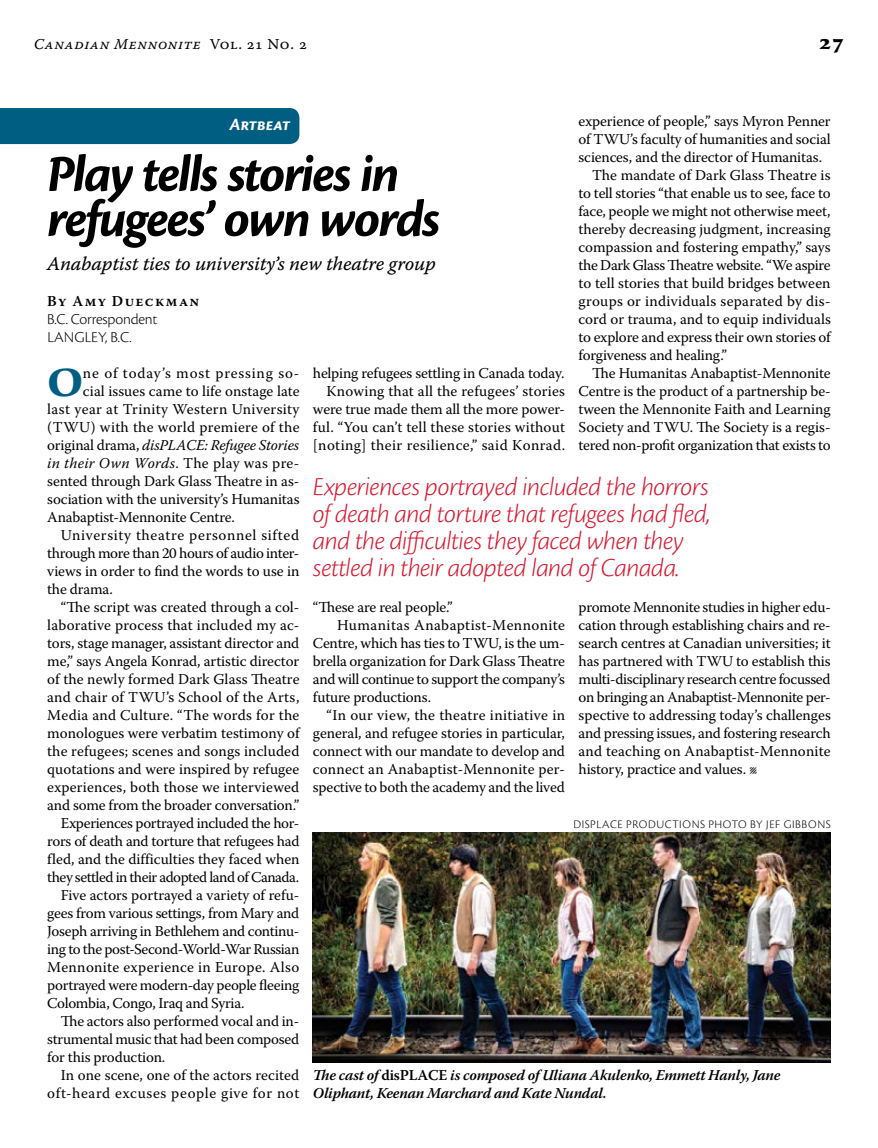
<style>
.page{position:relative;width:878px;height:1148px;background:#fff}
.page>*{position:absolute;margin:0;border:0;box-sizing:border-box;transform-origin:0 0}
.t1{font:italic 700 54px/45px "Cronos Pro";letter-spacing:-.035em;color:#000}
.t2{font:700 40.65px "Sava Pro";color:#005e83}
.t3{font:italic 300 27px/27px "Cronos Pro";letter-spacing:-.02em;color:#d7162f}
.t4{font:700 21px "Sava Pro";color:#000}
.t5{font:19.5px "Warnock Pro It Capt";letter-spacing:-.015em;color:#000}
.t6{font:italic 700 18px "Cronos Pro";letter-spacing:-.005em;color:#fff}
.t7{font:300 15.75px/18px "Cronos Pro";letter-spacing:-.01em;color:#000}
.t8{font:15px/18px "Warnock Pro";letter-spacing:-.005em;color:#000;text-align:justify}
.t9{font:15px/18px "Warnock Pro";letter-spacing:.015em;color:#000;text-align:right}
.t10{font:italic 600 15px/18px "Warnock Pro";letter-spacing:-.015em;color:#000}
.t11{font:15px "Warnock Pro";letter-spacing:.02em;color:#000}
.t12{font:15px "Warnock Pro";letter-spacing:-.025em;color:#000}
.t13{font:15px "Warnock Pro";letter-spacing:.025em;color:#000}
.t14{font:15px "Warnock Pro";letter-spacing:-.035em;color:#000}
.t15{font:italic 15px "Warnock Pro";color:#000}
.t16{font:15px "Warnock Pro";letter-spacing:.045em;color:#000}
.t17{font:15px "Warnock Pro";letter-spacing:.04em;color:#000}
.t18{font:italic 15px "Warnock Pro";letter-spacing:.02em;color:#000}
.t19{font:15px "Warnock Pro";letter-spacing:.03em;color:#000}
.t20{font:15px "Warnock Pro It Capt";letter-spacing:.035em;color:#000}
.t21{font:15px "Warnock Pro";letter-spacing:.055em;color:#000}
.t22{font:600 15px "Warnock Pro";letter-spacing:.09em;color:#000}
.t23{font:300 12px "Cronos Pro";letter-spacing:.05em;color:#000}
.s1{font-family:"Warnock Pro Capt"}
.s2{font-style:normal}
</style>
<div class="page">
<div style="left:0;top:108px;width:300px;height:37px;background:#005e83"></div>
<img style="left:313px;top:832px;width:517px;height:230px">
<p class="t20" style="left:34px;top:35px;width:274px">Canadian Mennonite <span class="s1">Vol. 21 No. 2</span></p>
<h3 class="t4" style="left:819px;top:28px;width:27px">27</h3>
<p class="t8" style="left:578px;top:112px;width:253px">experience of people,” says Myron Penner</p>
<p class="t8" style="left:578px;top:130px;width:253px">of TWU’s faculty of humanities and social</p>
<p class="t8" style="left:578px;top:148px;width:245px">sciences, and the director of Humanitas.</p>
<p class="t8" style="left:592px;top:166px;width:240px">The mandate of Dark Glass Theatre is</p>
<p class="t8" style="left:578px;top:184px;width:253px">to tell stories “that enable us to see, face to</p>
<p class="t8" style="left:578px;top:202px;width:253px">face, people we might not otherwise meet,</p>
<p class="t8" style="left:578px;top:220px;width:253px">thereby decreasing judgment, increasing</p>
<p class="t8" style="left:578px;top:238px;width:253px">compassion and fostering empathy,” says</p>
<p class="t8" style="left:578px;top:256px;width:254px">the Dark Glass Theatre website. “We aspire</p>
<p class="t8" style="left:578px;top:274px;width:253px">to tell stories that build bridges between</p>
<p class="t11" style="left:578px;top:292px;width:254px">groups or individuals separated by dis-</p>
<p class="t8" style="left:578px;top:310px;width:254px">cord or trauma, and to equip individuals</p>
<p class="t8" style="left:578px;top:328px;width:254px">to explore and express their own stories of</p>
<p class="t8" style="left:578px;top:346px;width:150px">forgiveness and healing.”</p>
<p class="t8" style="left:592px;top:364px;width:240px">The Humanitas Anabaptist-Mennonite</p>
<p class="t8" style="left:578px;top:382px;width:253px">Centre is the product of a partnership be-</p>
<p class="t8" style="left:578px;top:400px;width:253px">tween the Mennonite Faith and Learning</p>
<p class="t8" style="left:578px;top:418px;width:254px">Society and TWU. The Society is a regis-</p>
<p class="t8" style="left:578px;top:436px;width:254px">tered non-profit organization that exists to</p>
<p class="t6" style="left:229px;top:114px;width:62px">Artbeat</p>
<h1 class="t1" style="left:47px;top:153px;width:395px">Play tells stories in refugees’ own words</h1>
<h3 class="t5" style="left:47px;top:252px;width:390px">Anabaptist ties to university’s new theatre group</h3>
<p class="t22" style="left:47px;top:292px;width:153px">By Amy Dueckman</p>
<p class="t7" style="left:47px;top:310px;width:112px">B.C. Correspondent<br>LANGLEY, B.C.</p>
<h2 class="t2" style="left:47px;top:355px;width:38px">O</h2>
<p class="t21" style="left:83px;top:364px;width:218px">ne of today’s most pressing so-</p>
<p class="t9" style="left:313px;top:364px;width:254px">helping refugees settling in Canada today.<br>Knowing that all the refugees’ stories were true made them all the more power&shy;ful. “You can’t tell these stories without [noting] their resilience,” said Konrad.</p>
<p class="t8" style="left:83px;top:382px;width:218px">cial issues came to life onstage late</p>
<p class="t13" style="left:47px;top:400px;width:254px">last year at Trinity Western University</p>
<p class="t11" style="left:47px;top:418px;width:254px">(TWU) with the world premiere of the</p>
<p class="t15" style="left:47px;top:436px;width:253px"><span class="s2">original drama,</span> disPLACE: Refugee Stories</p>
<p class="t18" style="left:47px;top:454px;width:253px">in their Own Words<span class="s2">. The play was pre-</span></p>
<p class="t8" style="left:47px;top:472px;width:254px">sented through Dark Glass Theatre in as-</p>
<p class="t8" style="left:47px;top:490px;width:254px">sociation with the university’s Humanitas</p>
<p class="t8" style="left:47px;top:508px;width:189px">Anabaptist-Mennonite Centre.</p>
<p class="t16" style="left:61px;top:526px;width:240px">University theatre personnel sifted</p>
<p class="t8" style="left:47px;top:544px;width:253px">through more than 20 hours of audio inter-</p>
<p class="t8" style="left:47px;top:562px;width:254px">views in order to find the words to use in</p>
<p class="t8" style="left:47px;top:580px;width:67px">the drama.</p>
<p class="t8" style="left:61px;top:598px;width:240px">“The script was created through a col-</p>
<p class="t9" style="left:47px;top:616px;width:253px">laborative process that included my ac-</p>
<p class="t8" style="left:47px;top:634px;width:253px">tors, stage manager, assistant director and</p>
<p class="t8" style="left:47px;top:652px;width:253px">me,” says Angela Konrad, artistic director</p>
<p class="t8" style="left:47px;top:670px;width:254px">of the newly formed Dark Glass Theatre</p>
<p class="t9" style="left:47px;top:688px;width:254px">and chair of TWU’s School of the Arts,</p>
<p class="t9" style="left:47px;top:706px;width:253px">Media and Culture. “The words for the</p>
<p class="t8" style="left:47px;top:724px;width:254px">monologues were verbatim testimony of</p>
<p class="t8" style="left:47px;top:742px;width:254px">the refugees; scenes and songs included</p>
<p class="t8" style="left:47px;top:760px;width:254px">quotations and were inspired by refugee</p>
<p class="t8" style="left:47px;top:778px;width:253px">experiences, both those we interviewed</p>
<p class="t8" style="left:47px;top:796px;width:253px">and some from the broader conversation.”</p>
<p class="t8" style="left:61px;top:814px;width:240px">Experiences portrayed included the hor-</p>
<p class="t8" style="left:47px;top:832px;width:254px">rors of death and torture that refugees had</p>
<p class="t8" style="left:47px;top:850px;width:254px">fled, and the difficulties they faced when</p>
<p class="t14" style="left:47px;top:868px;width:253px">they settled in their adopted land of Canada.</p>
<p class="t8" style="left:61px;top:886px;width:240px">Five actors portrayed a variety of refu-</p>
<p class="t8" style="left:47px;top:904px;width:253px">gees from various settings, from Mary and</p>
<p class="t8" style="left:47px;top:922px;width:253px">Joseph arriving in Bethlehem and continu-</p>
<p class="t12" style="left:47px;top:940px;width:254px">ing to the post-Second-World-War Russian</p>
<p class="t11" style="left:47px;top:958px;width:253px">Mennonite experience in Europe. Also</p>
<p class="t8" style="left:47px;top:976px;width:253px">portrayed were modern-day people fleeing</p>
<p class="t8" style="left:47px;top:994px;width:199px">Colombia, Congo, Iraq and Syria.</p>
<p class="t8" style="left:61px;top:1012px;width:240px">The actors also performed vocal and in-</p>
<p class="t8" style="left:47px;top:1030px;width:253px">strumental music that had been composed</p>
<p class="t8" style="left:47px;top:1048px;width:119px">for this production.</p>
<p class="t8" style="left:61px;top:1066px;width:240px">In one scene, one of the actors recited</p>
<p class="t17" style="left:47px;top:1084px;width:254px">oft-heard excuses people give for not</p>
<h3 class="t3" style="left:313px;top:473px;width:399px">Experiences portrayed included the horrors of death and torture that refugees had fled, and the difficulties they faced when they settled in their adopted land of Canada.</h3>
<p class="t8" style="left:313px;top:598px;width:141px">“These are real people.”</p>
<p class="t19" style="left:337px;top:616px;width:229px">Humanitas Anabaptist-Mennonite</p>
<p class="t8" style="left:313px;top:634px;width:253px">Centre, which has ties to TWU, is the um-</p>
<p class="t8" style="left:313px;top:652px;width:253px">brella organization for Dark Glass Theatre</p>
<p class="t12" style="left:313px;top:670px;width:253px">and will continue to support the company’s</p>
<p class="t8" style="left:313px;top:688px;width:120px">future productions.</p>
<p class="t13" style="left:326px;top:706px;width:240px">“In our view, the theatre initiative in</p>
<p class="t8" style="left:313px;top:724px;width:253px">general, and refugee stories in particular,</p>
<p class="t8" style="left:313px;top:742px;width:253px">connect with our mandate to develop and</p>
<p class="t9" style="left:313px;top:760px;width:254px">connect an Anabaptist-Mennonite per-</p>
<p class="t8" style="left:313px;top:778px;width:253px">spective to both the academy and the lived</p>
<p class="t8" style="left:578px;top:598px;width:254px">promote Mennonite studies in higher edu&shy;cation through establishing chairs and re&shy;search centres at Canadian universities; it has partnered with TWU to establish this multi-disciplinary research centre focussed on bringing an Anabaptist-Mennonite per&shy;spective to addressing today’s challenges and pressing issues, and fostering research and teaching on Anabaptist-Mennonite history, practice and values. l</p>
<p class="t23" style="left:573px;top:817px;width:258px">DISPLACE PRODUCTIONS PHOTO BY JEF GIBBONS</p>
<p class="t10" style="left:313px;top:1066px;width:469px">The cast of <span class="s2">disPLACE</span> is composed of Uliana Akulenko, Emmett Hanly, Jane<br>Oliphant, Keenan Marchard and Kate Nundal.</p>
</div>
